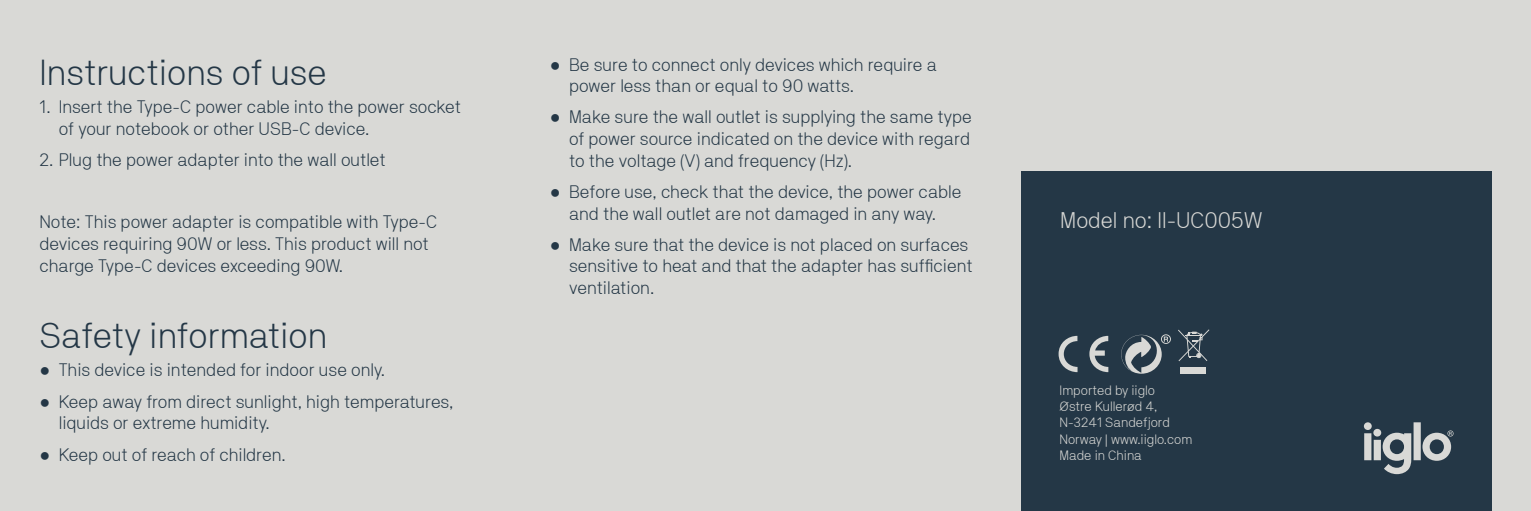
<style>
.page{position:relative;width:1531px;height:511px;background:#fff}
.page>*{position:absolute;margin:0;border:0;box-sizing:border-box;transform-origin:0 0}
.iiglo_manual_subhead{font:300 36px "NB Akademie Std";color:#243746}
.t1{font:300 22.5px "NB Akademie Std";color:#d9d9d6}
.iiglo_manual_txt{font:300 18px/21.6px "NB Akademie Std";color:#243746}
.t2{font:300 13.5px "NB Akademie Std";color:#d9d9d6}
.s1{font-family:"Arial";font-weight:900}
</style>
<div class="page">
<div style="left:0;top:0;width:1531px;height:510px;background:#d9d9d6"></div>
<div style="left:1020px;top:171px;width:471px;height:339px;background:#243746"></div>
<svg style="left:1364px;top:422px;width:89px;height:51px"></svg>
<div style="left:1180px;top:367px;width:26px;height:7px;background:#d9d9d6"></div>
<svg style="left:1178px;top:329px;width:31px;height:32px"></svg>
<svg style="left:1121px;top:334px;width:50px;height:39px"></svg>
<svg style="left:1058px;top:335px;width:50px;height:37px"></svg>
<p class="iiglo_manual_subhead" style="left:40px;top:51px;width:289px">Instructions of use</p>
<p class="iiglo_manual_txt" style="left:59px;top:96px;width:404px;text-indent:-19px">1. Insert the Type-C power cable into the power socket of your notebook or other USB-C device.</p>
<p class="iiglo_manual_txt" style="left:40px;top:148px;width:348px">2. Plug the power adapter into the wall outlet</p>
<p class="iiglo_manual_txt" style="left:40px;top:211px;width:399px">Note: This power adapter is compatible with Type-C devices requiring 90W or less. This product will not charge Type-C devices exceeding 90W.</p>
<p class="iiglo_manual_subhead" style="left:40px;top:314px;width:289px">Safety information</p>
<p class="iiglo_manual_txt" style="left:40px;top:359px;width:347px"><span class="s1">●</span> This device is intended for indoor use only.</p>
<p class="iiglo_manual_txt" style="left:59px;top:390px;width:396px;text-indent:-19px"><span class="s1">●</span> Keep away from direct sunlight, high temperatures, liquids or extreme humidity.</p>
<p class="iiglo_manual_txt" style="left:40px;top:442px;width:248px"><span class="s1">●</span> Keep out of reach of children.</p>
<p class="iiglo_manual_txt" style="left:569px;top:53px;width:369px;text-indent:-19px"><span class="s1">●</span> Be sure to connect only devices which require a power less than or equal to 90 watts.</p>
<p class="iiglo_manual_txt" style="left:569px;top:106px;width:404px;text-align:justify;text-indent:-19px"><span class="s1">●</span> Make sure the wall outlet is supplying the same type of power source indicated on the device with regard to the voltage (V) and frequency (Hz).</p>
<p class="iiglo_manual_txt" style="left:550px;top:180px;width:413px;text-align:center"><span class="s1">●</span> Before use, check that the device, the power cable and the wall outlet are not damaged in any way.</p>
<p class="iiglo_manual_txt" style="left:569px;top:233px;width:405px;text-indent:-19px"><span class="s1">●</span> Make sure that the device is not placed on surfaces sensitive to heat and that the adapter has sufficient ventilation.</p>
<p class="t1" style="left:1060px;top:206px;width:204px">Model no: II-UC005W</p>
<p class="t2" style="left:1059px;top:382px;width:97px">Imported by iiglo</p>
<p class="t2" style="left:1059px;top:398px;width:99px">Østre Kullerød 4,</p>
<p class="t2" style="left:1059px;top:414px;width:112px">N-3241 Sandefjord</p>
<p class="t2" style="left:1059px;top:430px;width:134px">Norway | www.iiglo.com</p>
<p class="t2" style="left:1059px;top:446px;width:84px">Made in China</p>
</div>
